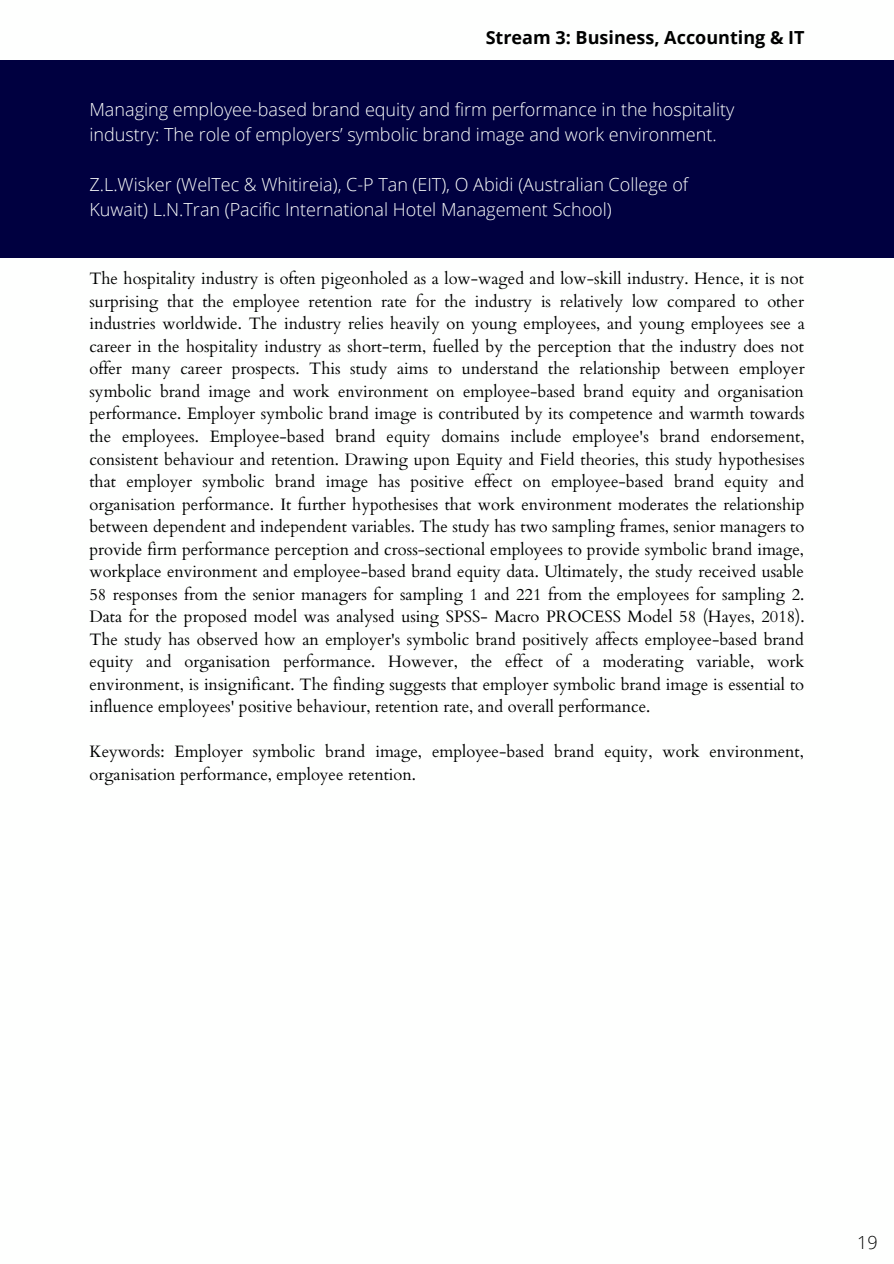
<style>
.page{position:relative;width:894px;height:1264px;background:#fff}
.page>*{position:absolute;margin:0;border:0;box-sizing:border-box;transform-origin:0 0}
.t1{font:300 18px/24.8px "Open Sans";color:#fefffe}
.t2{font:700 18px "Open Sans";color:#000}
.t3{font:300 18px "Open Sans";color:#000}
.t4{font:16.5px/22.5px "Cardo";color:#000;text-align:justify}
</style>
<div class="page">
<div style="left:0;top:61px;width:893px;height:197px;background:#000040"></div>
<p class="t2" style="left:485px;top:25px;width:320px">Stream 3: Business, Accounting &amp; IT</p>
<p class="t1" style="left:89px;top:97px;width:646px">Managing employee-based brand equity and firm performance in the hospitality industry: The role of employers’ symbolic brand image and work environment.</p>
<p class="t1" style="left:89px;top:171px;width:600px">Z.L.Wisker (WelTec &amp; Whitireia), C-P Tan (EIT), O Abidi (Australian College of<br>Kuwait) L.N.Tran (Pacific International Hotel Management School)</p>
<p class="t4" style="left:89px;top:268px;width:716px">The hospitality industry is often pigeonholed as a low-waged and low-skill industry. Hence, it is not surprising that the employee retention rate for the industry is relatively low compared to other industries worldwide. The industry relies heavily on young employees, and young employees see a career in the hospitality industry as short-term, fuelled by the perception that the industry does not offer many career prospects. This study aims to understand the relationship between employer symbolic brand image and work environment on employee-based brand equity and organisation performance. Employer symbolic brand image is contributed by its competence and warmth towards the employees. Employee-based brand equity domains include employee's brand endorsement, consistent behaviour and retention. Drawing upon Equity and Field theories, this study hypothesises that employer symbolic brand image has positive effect on employee-based brand equity and organisation performance. It further hypothesises that work environment moderates the relationship between dependent and independent variables. The study has two sampling frames, senior managers to provide firm performance perception and cross-sectional employees to provide symbolic brand image, workplace environment and employee-based brand equity data. Ultimately, the study received usable 58 responses from the senior managers for sampling 1 and 221 from the employees for sampling 2.<br>Data for the proposed model was analysed using SPSS- Macro PROCESS Model 58 (Hayes, 2018).<br>The study has observed how an employer's symbolic brand positively affects employee-based brand equity and organisation performance. However, the effect of a moderating variable, work environment, is insignificant. The finding suggests that employer symbolic brand image is essential to influence employees' positive behaviour, retention rate, and overall performance.</p>
<p class="t4" style="left:89px;top:741px;width:715px">Keywords: Employer symbolic brand image, employee-based brand equity, work environment, organisation performance, employee retention.</p>
<p class="t3" style="left:856px;top:1229px;width:22px">19</p>
</div>
